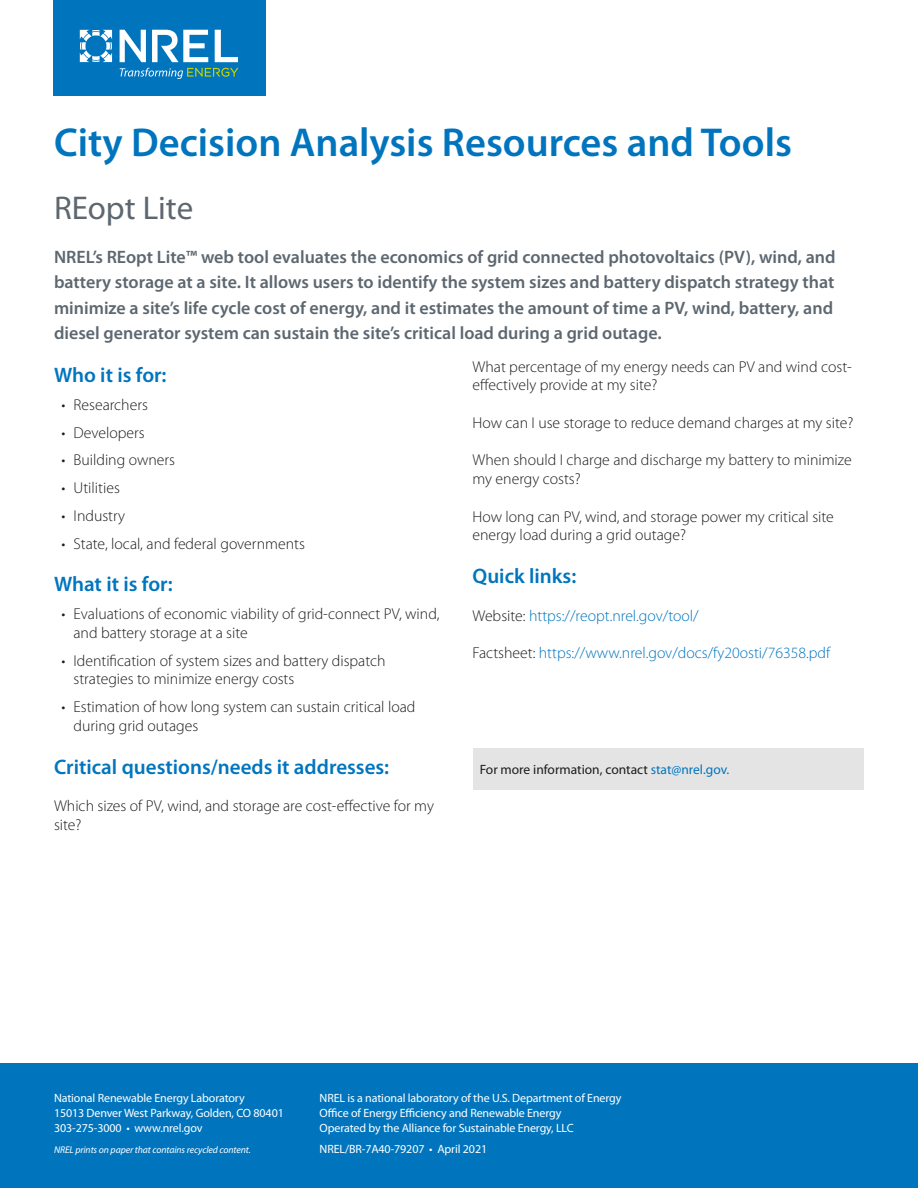
<style>
.page{position:relative;width:918px;height:1188px;background:#fff}
.page>*{position:absolute;margin:0;border:0;box-sizing:border-box;transform-origin:0 0}
.Title_ACES{font:600 40.5px "Myriad Pro";color:#0075be}
.Subhead_ACES{font:33px "Myriad Pro";color:#5d6770}
.t1{font:600 21px "Myriad Pro";color:#0075be}
.Intro{font:600 18px/25.5px "Myriad Pro";color:#5d6770}
.Body_L1{font:300 15.75px/18.8px "Myriad Pro";color:#1d1d1b}
.Body_L1-2{font:300 15.75px "Myriad Pro";color:#0075be}
.Contact__URL{font:13.5px "Myriad Pro";color:#1d1d1b}
.Boilerplate{font:12px/15px "Myriad Pro";letter-spacing:-.01em;color:#fff}
.Recycled_Content{font:italic 9.75px "Myriad Pro";letter-spacing:-.01em;color:#fff}
.s1{color:#1d1d1b}
.s2{color:#0075be}
</style>
<div class="page">
<div style="left:0;top:1063px;width:918px;height:125px;background:#0075be"></div>
<div style="left:473px;top:748px;width:391px;height:41px;background:#e4e4e5"></div>
<div style="left:53px;top:0;width:213px;height:95px;background:#0075be"></div>
<svg style="left:80px;top:30px;width:32px;height:32px"></svg>
<svg style="left:120px;top:30px;width:26px;height:32px"></svg>
<svg style="left:152px;top:30px;width:56px;height:32px"></svg>
<svg style="left:215px;top:30px;width:23px;height:32px"></svg>
<svg style="left:120px;top:68px;width:118px;height:11px"></svg>
<p class="Title_ACES" style="left:54px;top:116px;width:739px">City Decision Analysis Resources and Tools</p>
<p class="Subhead_ACES" style="left:54px;top:187px;width:141px">REopt Lite</p>
<p class="Intro" style="left:54px;top:244px;width:783px">NREL’s REopt Lite™ web tool evaluates the economics of grid connected photovoltaics (PV), wind, and battery storage at a site. It allows users to identify the system sizes and battery dispatch strategy that minimize a site’s life cycle cost of energy, and it estimates the amount of time a PV, wind, battery, and diesel generator system can sustain the site’s critical load during a grid outage.</p>
<h1 class="t1" style="left:54px;top:362px;width:114px">Who it is for:</h1>
<p class="Body_L1" style="left:62px;top:395px;width:88px">• Researchers</p>
<p class="Body_L1" style="left:62px;top:423px;width:85px">• Developers</p>
<p class="Body_L1" style="left:62px;top:451px;width:115px">• Building owners</p>
<p class="Body_L1" style="left:62px;top:478px;width:60px">• Utilities</p>
<p class="Body_L1" style="left:62px;top:506px;width:65px">• Industry</p>
<p class="Body_L1" style="left:62px;top:534px;width:245px">• State, local, and federal governments</p>
<h2 class="t1" style="left:54px;top:571px;width:120px">What it is for:</h2>
<p class="Body_L1" style="left:74px;top:604px;width:367px;text-indent:-12px">• Evaluations of economic viability of grid-connect PV, wind, and battery storage at a site</p>
<p class="Body_L1" style="left:74px;top:651px;width:314px;text-indent:-12px">• Identification of system sizes and battery dispatch strategies to minimize energy costs</p>
<p class="Body_L1" style="left:74px;top:697px;width:343px;text-indent:-12px">• Estimation of how long system can sustain critical load during grid outages</p>
<h2 class="t1" style="left:54px;top:753px;width:337px">Critical questions/needs it addresses:</h2>
<p class="Body_L1" style="left:54px;top:796px;width:381px">Which sizes of PV, wind, and storage are cost-effective for my site?</p>
<p class="Body_L1" style="left:472px;top:357px;width:381px">What percentage of my energy needs can PV and wind cost&shy;effectively provide at my site?</p>
<p class="Body_L1" style="left:472px;top:413px;width:382px">How can I use storage to reduce demand charges at my site?</p>
<p class="Body_L1" style="left:472px;top:451px;width:381px">When should I charge and discharge my battery to minimize my energy costs?</p>
<p class="Body_L1" style="left:472px;top:507px;width:363px">How long can PV, wind, and storage power my critical site energy load during a grid outage?</p>
<h2 class="t1" style="left:472px;top:563px;width:105px">Quick links:</h2>
<p class="Body_L1-2" style="left:472px;top:606px;width:228px"><span class="s1">Website:</span> https://reopt.nrel.gov/tool/</p>
<p class="Body_L1-2" style="left:472px;top:643px;width:359px"><span class="s1">Factsheet:</span> https://www.nrel.gov/docs/fy20osti/76358.pdf</p>
<p class="Contact__URL" style="left:480px;top:761px;width:251px">For more information, contact <span class="s2">stat@nrel.gov.</span></p>
<p class="Boilerplate" style="left:54px;top:1090px;width:231px">National Renewable Energy Laboratory<br>15013 Denver West Parkway, Golden, CO 80401<br>303-275-3000 • www.nrel.gov</p>
<p class="Recycled_Content" style="left:54px;top:1143px;width:198px">NREL prints on paper that contains recycled content.</p>
<p class="Boilerplate" style="left:320px;top:1090px;width:303px">NREL is a national laboratory of the U.S. Department of Energy<br>Office of Energy Efficiency and Renewable Energy<br>Operated by the Alliance for Sustainable Energy, LLC</p>
<p class="Boilerplate" style="left:320px;top:1141px;width:169px">NREL/BR-7A40-79207 • April 2021</p>
</div>
